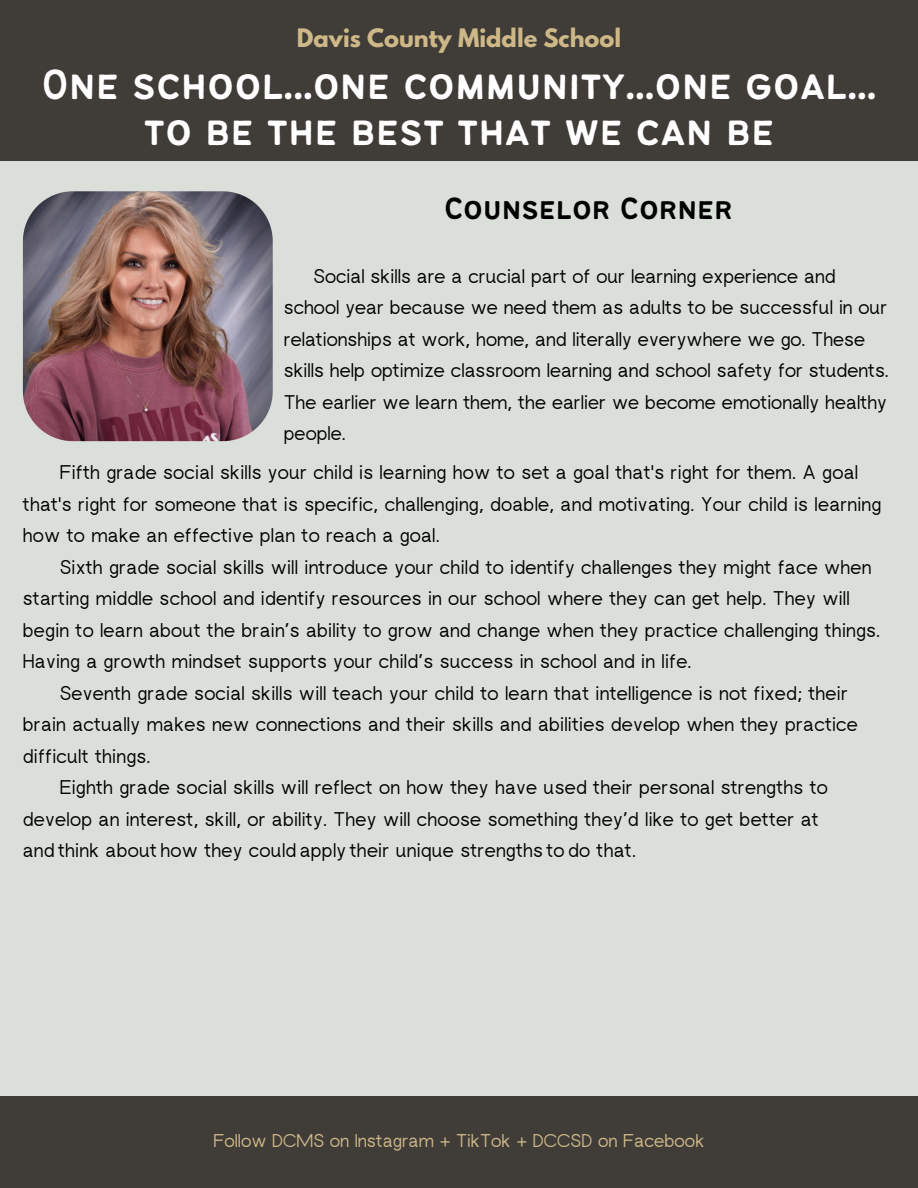
<style>
.page{position:relative;width:918px;height:1188px;background:#dadfda}
.page>*{position:absolute;margin:0;border:0;box-sizing:border-box;transform-origin:0 0}
.t1{font:46.35px/46.2px "Bantayog";color:#fff;text-align:center}
.t2{font:33.9px "Bantayog";color:#000}
.t3{font:700 22.5px "League Spartan";color:#ceb888}
.t4{font:19.8px/31.5px "rugratssans";letter-spacing:.01em;color:#000}
.t5{font:18.45px "rugratssans";color:#ceb888}
</style>
<div class="page">
<div style="left:0;top:0;width:918px;height:160px;background:#403c38"></div>
<img style="left:23px;top:191px;width:250px;height:250px;border-radius:50px">
<div style="left:0;top:1096px;width:918px;height:92px;background:#403c38"></div>
<p class="t3" style="left:297px;top:27px;width:326px">Davis County Middle School</p>
<h1 class="t1" style="left:41px;top:64px;width:837px">One school...one community...one goal... to be the best that we can be</h1>
<h2 class="t2" style="left:444px;top:195px;width:290px">Counselor Corner</h2>
<p class="t4" style="left:284px;top:262px;width:607px;text-indent:30px">Social skills are a crucial part of our learning experience and school year because we need them as adults to be successful in our relationships at work, home, and literally everywhere we go. These skills help optimize classroom learning and school safety for students.<br>The earlier we learn them, the earlier we become emotionally healthy people.</p>
<p class="t4" style="left:23px;top:459px;width:860px;text-indent:37px">Fifth grade social skills your child is learning how to set a goal that's right for them. A goal that's right for someone that is specific, challenging, doable, and motivating. Your child is learning how to make an effective plan to reach a goal.</p>
<p class="t4" style="left:60px;top:553px;width:813px">Sixth grade social skills will introduce your child to identify challenges they might face when</p>
<p class="t4" style="left:23px;top:585px;width:828px">starting middle school and identify resources in our school where they can get help. They will</p>
<p class="t4" style="left:23px;top:616px;width:859px">begin to learn about the brain’s ability to grow and change when they practice challenging things.</p>
<p class="t4" style="left:23px;top:648px;width:670px">Having a growth mindset supports your child’s success in school and in life.</p>
<p class="t4" style="left:60px;top:679px;width:790px">Seventh grade social skills will teach your child to learn that intelligence is not fixed; their</p>
<p class="t4" style="left:23px;top:711px;width:837px">brain actually makes new connections and their skills and abilities develop when they practice</p>
<p class="t4" style="left:23px;top:742px;width:129px">difficult things.</p>
<p class="t4" style="left:60px;top:774px;width:770px">Eighth grade social skills will reflect on how they have used their personal strengths to</p>
<p class="t4" style="left:23px;top:805px;width:797px">develop an interest, skill, or ability. They will choose something they’d like to get better at</p>
<p class="t4" style="left:23px;top:837px;width:615px">and think about how they could apply their unique strengths to do that.</p>
<p class="t5" style="left:213px;top:1134px;width:493px">Follow DCMS on Instagram + TikTok + DCCSD on Facebook</p>
</div>
